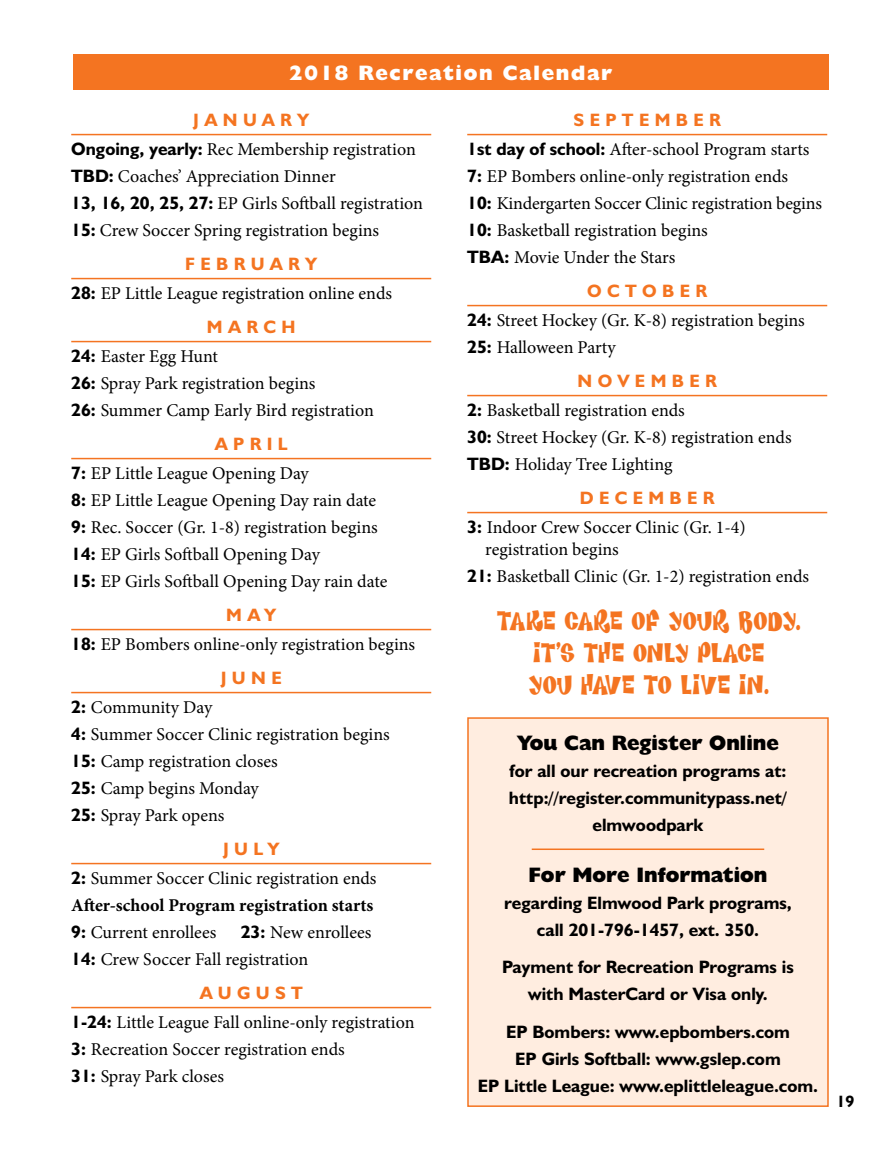
<style>
.page{position:relative;width:891px;height:1161px;background:#fff}
.page>*{position:absolute;margin:0;border:0;box-sizing:border-box;transform-origin:0 0}
.t1{font:27px/32.4px "Funkhouse";letter-spacing:-.02em;color:#f47421;text-align:center}
.t2{font:800 21px "Humanist 521 BT";color:#000}
.t3{font:800 21px "Humanist 521 BT";letter-spacing:.08em;color:#fff}
.t4{font:18px/27px "Minion Pro";color:#000}
.t5{font:700 18px/27px "Humanist 521 BT";color:#000;text-align:center}
.t6{font:700 18px "Humanist 521 BT";letter-spacing:.3em;color:#f47421}
.t7{font:700 16.5px "Humanist 521 BT";color:#000}
.s1{font-family:"Humanist 521 BT";font-weight:700}
.s2{font-weight:700}
</style>
<div class="page">
<hr style="left:71px;top:134px;width:360px;height:1px;background:#f47421">
<hr style="left:71px;top:278px;width:360px;height:1px;background:#f47421">
<hr style="left:71px;top:341px;width:360px;height:1px;background:#f47421">
<hr style="left:71px;top:458px;width:360px;height:1px;background:#f47421">
<hr style="left:71px;top:629px;width:360px;height:1px;background:#f47421">
<hr style="left:71px;top:692px;width:360px;height:1px;background:#f47421">
<hr style="left:71px;top:863px;width:360px;height:1px;background:#f47421">
<hr style="left:71px;top:1007px;width:360px;height:1px;background:#f47421">
<hr style="left:467px;top:134px;width:360px;height:1px;background:#f47421">
<hr style="left:467px;top:305px;width:360px;height:1px;background:#f47421">
<hr style="left:467px;top:395px;width:360px;height:1px;background:#f47421">
<hr style="left:467px;top:512px;width:360px;height:1px;background:#f47421">
<div style="left:468px;top:718px;width:360px;height:388px;background:#ffede0"></div>
<hr style="left:532px;top:849px;width:232px;height:1px;background:#f47421">
<div style="left:467px;top:717px;width:362px;height:390px;border:2px solid #f47421"></div>
<div style="left:73px;top:54px;width:756px;height:36px;background:#f47421"></div>
<p class="t3" style="left:289px;top:60px;width:324px">2018 Recreation Calendar</p>
<p class="t6" style="left:193px;top:109px;width:86px">Jan uary</p>
<p class="t4" style="left:71px;top:136px;width:353px"><span class="s1">Ongoing, yearly:</span> Rec Membership registration <span class="s1">TBD:</span> Coaches’ Appreciation Dinner<br><span class="s1">13, 16, 20, 25, 27:</span> EP Girls Softball registration <span class="s1">15:</span> Crew Soccer Spring registration begins</p>
<p class="t6" style="left:185px;top:253px;width:102px">Febr uary</p>
<p class="t4" style="left:71px;top:280px;width:322px"><span class="s1">28:</span> EP Little League registration online ends</p>
<p class="t6" style="left:207px;top:316px;width:39px">M arch</p>
<p class="t4" style="left:71px;top:343px;width:304px"><span class="s1">24:</span> Easter Egg Hunt<br><span class="s1">26:</span> Spray Park registration begins<br><span class="s1">26:</span> Summer Camp Early Bird registration</p>
<p class="t6" style="left:215px;top:433px;width:69px">Apr il</p>
<p class="t4" style="left:71px;top:460px;width:318px"><span class="s1">7:</span> EP Little League Opening Day<br><span class="s1">8:</span> EP Little League Opening Day rain date <span class="s1">9:</span> Rec. Soccer (Gr. 1-8) registration begins <span class="s1">14:</span> EP Girls Softball Opening Day<br><span class="s1">15:</span> EP Girls Softball Opening Day rain date</p>
<p class="t6" style="left:226px;top:604px;width:37px">M ay</p>
<p class="t4" style="left:71px;top:631px;width:345px"><span class="s1">18:</span> EP Bombers online-only registration begins</p>
<p class="t6" style="left:221px;top:667px;width:62px">Jun e</p>
<p class="t4" style="left:71px;top:694px;width:320px"><span class="s1">2:</span> Community Day<br><span class="s1">4:</span> Summer Soccer Clinic registration begins<br><span class="s1">15:</span> Camp registration closes<br><span class="s1">25:</span> Camp begins Monday<br><span class="s1">25:</span> Spray Park opens</p>
<p class="t6" style="left:223px;top:838px;width:44px">July</p>
<p class="t4" style="left:71px;top:865px;width:307px"><span class="s1">2:</span> Summer Soccer Clinic registration ends<br><span class="s2">After-school Program registration starts<br></span><span class="s1">9:</span> Current enrollees</p>
<p class="t4" style="left:71px;top:919px;width:302px;text-indent:170px"><span class="s1">23:</span> New enrollees<br><span class="s1">14:</span> Crew Soccer Fall registration</p>
<p class="t6" style="left:200px;top:982px;width:90px">Aug ust</p>
<p class="t4" style="left:71px;top:1009px;width:345px"><span class="s1">1-24:</span> Little League Fall online-only registration<br><span class="s1">3:</span> Recreation Soccer registration ends<br><span class="s1">31:</span> Spray Park closes</p>
<p class="t6" style="left:574px;top:109px;width:98px">Sept emb</p>
<p class="t6" style="left:693px;top:109px;width:25px">e r</p>
<p class="t4" style="left:467px;top:136px;width:356px"><span class="s1">1st day of school:</span> After-school Program starts <span class="s1">7:</span> EP Bombers online-only registration ends<br><span class="s1">10:</span> Kindergarten Soccer Clinic registration begins <span class="s1">10:</span> Basketball registration begins<br><span class="s1">TBA:</span> Movie Under the Stars</p>
<p class="t6" style="left:587px;top:280px;width:38px">O ctob</p>
<p class="t6" style="left:680px;top:280px;width:25px">e r</p>
<p class="t4" style="left:467px;top:307px;width:339px"><span class="s1">24:</span> Street Hockey (Gr. K-8) registration begins<br><span class="s1">25:</span> Halloween Party</p>
<p class="t6" style="left:578px;top:370px;width:90px">No vemb</p>
<p class="t6" style="left:689px;top:370px;width:25px">e r</p>
<p class="t4" style="left:467px;top:397px;width:326px"><span class="s1">2:</span> Basketball registration ends<br><span class="s1">30:</span> Street Hockey (Gr. K-8) registration ends<br><span class="s1">TBD:</span> Holiday Tree Lighting</p>
<p class="t6" style="left:580px;top:487px;width:86px">Dec emb</p>
<p class="t6" style="left:687px;top:487px;width:25px">e r</p>
<p class="t4" style="left:485px;top:516px;width:262px;line-height:22.5px;text-indent:-18px"><span class="s1">3:</span> Indoor Crew Soccer Clinic (Gr. 1-4) registration begins</p>
<p class="t4" style="left:467px;top:563px;width:343px"><span class="s1">21:</span> Basketball Clinic (Gr. 1-2) registration ends</p>
<h1 class="t1" style="left:497px;top:602px;width:306px">TAKE CARE OF YOUR BODY.<br>IT’S THE ONLY PLACE<br>YOU HAVE TO LIVE IN.</h1>
<p class="t2" style="left:517px;top:729px;width:263px">You Can Register Online</p>
<p class="t5" style="left:509px;top:756px;width:280px">for all our recreation programs at: http://register.communitypass.net/ elmwoodpark</p>
<p class="t2" style="left:529px;top:861px;width:240px">For More Information</p>
<p class="t5" style="left:504px;top:888px;width:289px">regarding Elmwood Park programs, call 201-796-1457, ext. 350.</p>
<p class="t5" style="left:502px;top:953px;width:293px">Payment for Recreation Programs is with MasterCard or Visa only.</p>
<p class="t5" style="left:478px;top:1017px;width:342px">EP Bombers: www.epbombers.com<br>EP Girls Softball: www.gslep.com<br>EP Little League: www.eplittleleague.com.</p>
<p class="t7" style="left:836px;top:1091px;width:19px">19</p>
</div>
